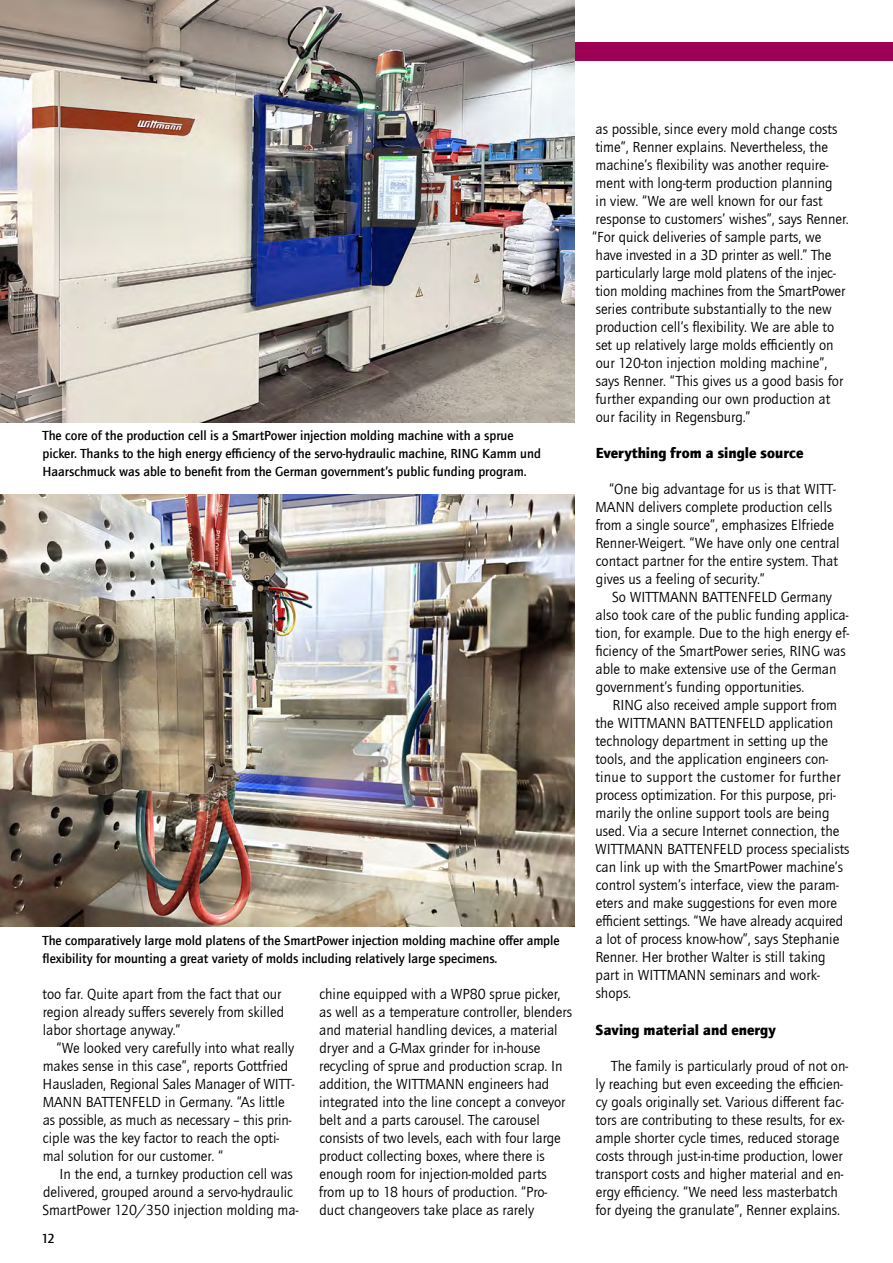
<style>
.page{position:relative;width:893px;height:1263px;background:#fff}
.page>*{position:absolute;margin:0;border:0;box-sizing:border-box;transform-origin:0 0}
.t1{font:15px/18px "Quay Sans ITC Com";color:#000}
.t2{font:900 15px "Quay Sans ITC Com";color:#000}
.t3{font:500 13.5px/18px "Quay Sans ITC Com";color:#000}
</style>
<div class="page">
<div style="left:0;top:43px;width:893px;height:18px;background:#9e0054"></div>
<img style="left:0;top:0;width:574px;height:422px">
<img style="left:0;top:494px;width:574px;height:433px">
<p class="t3" style="left:43px;top:426px;width:500px">The core of the production cell is a SmartPower injection molding machine with a sprue picker. Thanks to the high energy efficiency of the servo-hydraulic machine, RING Kamm und<br>Haarschmuck was able to benefit from the German government’s public funding program.</p>
<p class="t3" style="left:43px;top:931px;width:519px">The comparatively large mold platens of the SmartPower injection molding machine offer ample flexibility for mounting a great variety of molds including relatively large specimens.</p>
<p class="t1" style="left:43px;top:985px;width:243px">too far. Quite apart from the fact that our region already suffers severely from skilled labor shortage anyway.”</p>
<p class="t1" style="left:43px;top:1039px;width:253px;text-indent:14px">“We looked very carefully into what really makes sense in this case”, reports Gottfried Hausladen, Regional Sales Manager of WITT-MANN BATTENFELD in Germany. “As little as possible, as much as necessary – this prin&shy;ciple was the key factor to reach the opti&shy;mal solution for our customer. “</p>
<p class="t1" style="left:42px;top:1165px;width:257px;text-indent:17px">In the end, a turnkey production cell was delivered, grouped around a servo-hydraulic<br>SmartPower 120/350 injection molding ma-</p>
<p class="t1" style="left:319px;top:985px;width:255px">chine equipped with a WP80 sprue picker, as well as a temperature controller, blenders and material handling devices, a material dryer and a G-Max grinder for in-house recycling of sprue and production scrap. In addition, the WITTMANN engineers had integrated into the line concept a conveyor belt and a parts carousel. The carousel consists of two levels, each with four large product collecting boxes, where there is enough room for injection-molded parts from up to 18 hours of production. “Pro&shy;duct changeovers take place as rarely</p>
<p class="t3" style="left:41px;top:1229px;width:15px">12</p>
<p class="t1" style="left:592px;top:120px;width:258px">as possible, since every mold change costs time”, Renner explains. Nevertheless, the machine’s flexibility was another require&shy;ment with long-term production planning<br>in view. “We are well known for our fast response to customers’ wishes”, says Renner. “For quick deliveries of sample parts, we have invested in a 3D printer as well.” The particularly large mold platens of the injec&shy;tion molding machines from the SmartPower series contribute substantially to the new production cell’s flexibility. We are able to set up relatively large molds efficiently on our 120-ton injection molding machine”, says Renner. “This gives us a good basis for further expanding our own production at our facility in Regensburg.”</p>
<p class="t2" style="left:596px;top:443px;width:209px">Everything from a single source</p>
<p class="t1" style="left:595px;top:480px;width:246px;text-indent:14px">“One big advantage for us is that WITT-MANN delivers complete production cells from a single source”, emphasizes Elfriede Renner-Weigert. “We have only one central contact partner for the entire system. That gives us a feeling of security.”</p>
<p class="t1" style="left:595px;top:588px;width:255px;text-indent:17px">So WITTMANN BATTENFELD Germany also took care of the public funding applica&shy;tion, for example. Due to the high energy ef&shy;ficiency of the SmartPower series, RING was able to make extensive use of the German government’s funding opportunities.</p>
<p class="t1" style="left:595px;top:696px;width:256px;text-indent:17px">RING also received ample support from the WITTMANN BATTENFELD application technology department in setting up the tools, and the application engineers con&shy;tinue to support the customer for further process optimization. For this purpose, pri&shy;marily the online support tools are being used. Via a secure Internet connection, the WITTMANN BATTENFELD process specialists can link up with the SmartPower machine’s control system’s interface, view the param&shy;eters and make suggestions for even more efficient settings. “We have already acquired a lot of process know-how”, says Stephanie Renner. Her brother Walter is still taking part in WITTMANN seminars and work&shy;shops.</p>
<p class="t2" style="left:596px;top:1020px;width:182px">Saving material and energy</p>
<p class="t1" style="left:595px;top:1056px;width:254px;text-indent:16px">The family is particularly proud of not on&shy;ly reaching but even exceeding the efficien&shy;cy goals originally set. Various different fac&shy;tors are contributing to these results, for ex&shy;ample shorter cycle times, reduced storage costs through just-in-time production, lower transport costs and higher material and en&shy;ergy efficiency. “We need less masterbatch for dyeing the granulate”, Renner explains.</p>
</div>
